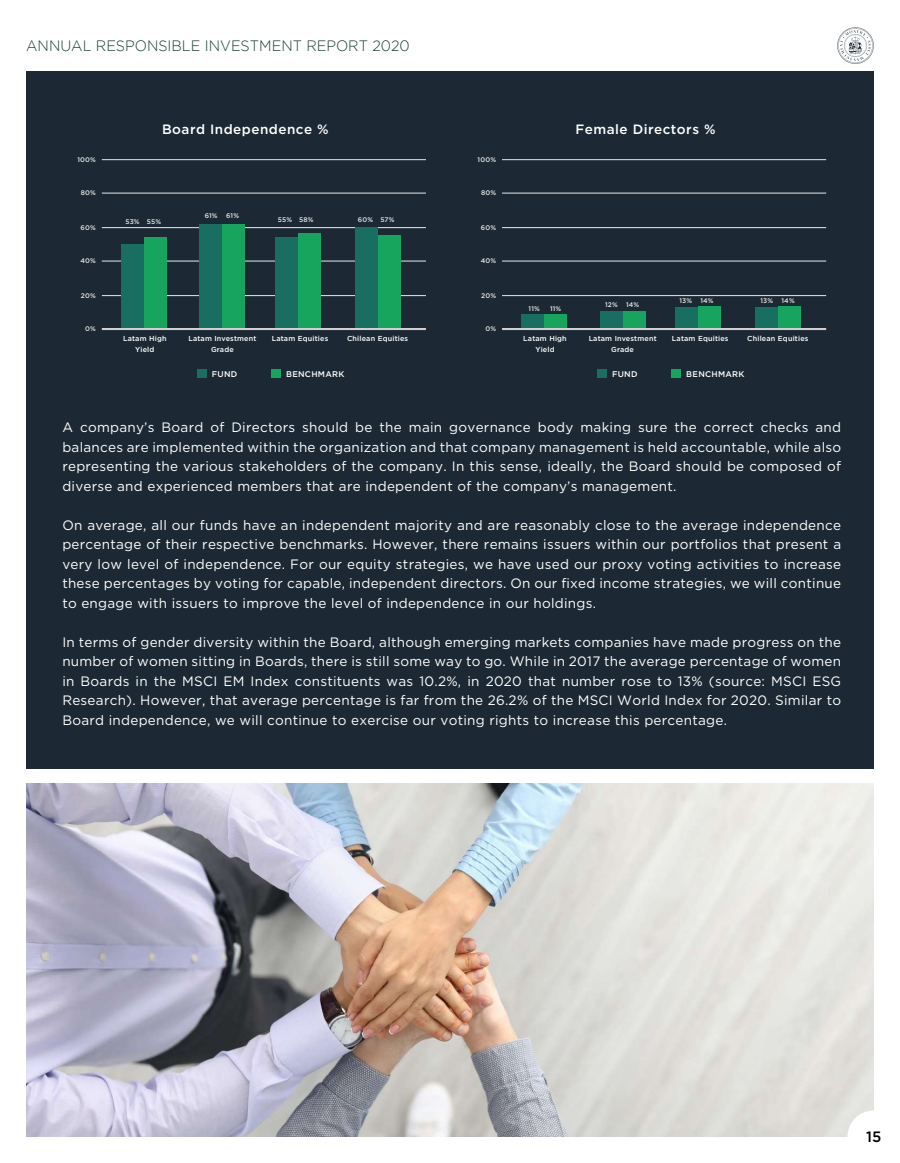
<style>
.page{position:relative;width:900px;height:1163px;background:#fff}
.page>*{position:absolute;margin:0;border:0;box-sizing:border-box;transform-origin:0 0}
.t1{font:300 15px "Gotham";color:#1a3c33;scale:.96 1}
.t2{font:500 15px "Gotham";color:#000}
.t3{font:13.58px/19.5px "Gotham";letter-spacing:.02em;color:#fff;text-align:justify}
.t4{font:500 13.5px "Gotham";letter-spacing:.035em;color:#fff}
.t5{font:500 8.25px "Gotham Pro";letter-spacing:.035em;color:#fff}
.t6{font:500 7.27px/10.4px "Gotham";letter-spacing:.025em;color:#fff;text-align:center}
.t7{font:500 6.68px "Gotham";letter-spacing:.025em;color:#e8e8e8}
</style>
<div class="page">
<img style="left:26px;top:783px;width:848px;height:353px">
<div style="left:26px;top:71px;width:848px;height:697px;background:#1c2934"></div>
<div style="left:848px;top:1110px;width:52px;height:52px;background:#fff;border-radius:50%"></div>
<hr style="left:102px;top:295px;width:324px;height:1px;background:#e8e8e8">
<hr style="left:102px;top:261px;width:324px;height:1px;background:#e8e8e8">
<hr style="left:102px;top:227px;width:324px;height:1px;background:#e8e8e8">
<hr style="left:102px;top:193px;width:324px;height:1px;background:#e8e8e8">
<hr style="left:102px;top:159px;width:324px;height:1px;background:#e8e8e8">
<hr style="left:102px;top:328px;width:324px;height:2px;background:#d1d1d1">
<div style="left:121px;top:244px;width:23px;height:84px;background:#176e61"></div>
<div style="left:144px;top:238px;width:23px;height:90px;background:#17a55d"></div>
<div style="left:275px;top:238px;width:23px;height:90px;background:#176e61"></div>
<div style="left:298px;top:233px;width:23px;height:95px;background:#17a55d"></div>
<div style="left:355px;top:228px;width:23px;height:100px;background:#176e61"></div>
<div style="left:378px;top:235px;width:23px;height:93px;background:#17a55d"></div>
<div style="left:200px;top:224px;width:22px;height:104px;background:#176e61"></div>
<div style="left:222px;top:224px;width:23px;height:104px;background:#17a55d"></div>
<div style="left:271px;top:369px;width:10px;height:9px;background:#17a55d"></div>
<div style="left:197px;top:369px;width:10px;height:9px;background:#176e61"></div>
<hr style="left:502px;top:295px;width:324px;height:1px;background:#e8e8e8">
<hr style="left:502px;top:261px;width:324px;height:1px;background:#e8e8e8">
<hr style="left:502px;top:227px;width:324px;height:1px;background:#e8e8e8">
<hr style="left:502px;top:193px;width:324px;height:1px;background:#e8e8e8">
<hr style="left:502px;top:159px;width:324px;height:1px;background:#e8e8e8">
<hr style="left:502px;top:328px;width:324px;height:2px;background:#d1d1d1">
<div style="left:521px;top:314px;width:23px;height:14px;background:#176e61"></div>
<div style="left:544px;top:314px;width:23px;height:14px;background:#17a55d"></div>
<div style="left:675px;top:307px;width:23px;height:21px;background:#176e61"></div>
<div style="left:698px;top:306px;width:23px;height:22px;background:#17a55d"></div>
<div style="left:755px;top:307px;width:23px;height:21px;background:#176e61"></div>
<div style="left:778px;top:306px;width:23px;height:22px;background:#17a55d"></div>
<div style="left:600px;top:311px;width:23px;height:17px;background:#176e61"></div>
<div style="left:623px;top:311px;width:23px;height:17px;background:#17a55d"></div>
<div style="left:671px;top:369px;width:10px;height:9px;background:#17a55d"></div>
<div style="left:597px;top:369px;width:10px;height:9px;background:#176e61"></div>
<svg style="left:837px;top:27px;width:37px;height:37px"></svg>
<p class="t1" style="left:26px;top:37px;width:401px">ANNUAL RESPONSIBLE INVESTMENT REPORT 2020</p>
<p class="t7" style="left:77px;top:156px;width:20px">100%</p>
<p class="t7" style="left:81px;top:189px;width:17px">80%</p>
<p class="t7" style="left:81px;top:224px;width:17px">60%</p>
<p class="t7" style="left:80px;top:257px;width:17px">40%</p>
<p class="t7" style="left:81px;top:292px;width:16px">20%</p>
<p class="t7" style="left:85px;top:325px;width:12px">0%</p>
<p class="t4" style="left:162px;top:120px;width:168px">Board Independence %</p>
<p class="t7" style="left:125px;top:218px;width:37px">53% 55%</p>
<p class="t7" style="left:205px;top:211px;width:14px">61%</p>
<p class="t7" style="left:226px;top:211px;width:14px">61%</p>
<p class="t7" style="left:278px;top:216px;width:37px">55% 58%</p>
<p class="t7" style="left:358px;top:216px;width:38px">60% 57%</p>
<p class="t6" style="left:123px;top:333px;width:45px">Latam High<br>Yield</p>
<p class="t6" style="left:188px;top:333px;width:69px">Latam Investment<br>Grade</p>
<p class="t6" style="left:272px;top:333px;width:58px">Latam Equities</p>
<p class="t6" style="left:347px;top:333px;width:63px">Chilean Equities</p>
<p class="t5" style="left:212px;top:369px;width:27px">FUND</p>
<p class="t5" style="left:286px;top:369px;width:60px">BENCHMARK</p>
<p class="t7" style="left:478px;top:156px;width:20px">100%</p>
<p class="t7" style="left:481px;top:189px;width:17px">80%</p>
<p class="t7" style="left:481px;top:224px;width:17px">60%</p>
<p class="t7" style="left:481px;top:257px;width:17px">40%</p>
<p class="t7" style="left:481px;top:292px;width:16px">20%</p>
<p class="t7" style="left:485px;top:325px;width:12px">0%</p>
<p class="t4" style="left:576px;top:120px;width:141px">Female Directors %</p>
<p class="t7" style="left:529px;top:305px;width:13px">11%</p>
<p class="t7" style="left:550px;top:305px;width:13px">11%</p>
<p class="t7" style="left:605px;top:300px;width:36px">12% 14%</p>
<p class="t7" style="left:679px;top:297px;width:36px">13% 14%</p>
<p class="t7" style="left:760px;top:297px;width:36px">13% 14%</p>
<p class="t6" style="left:523px;top:333px;width:45px">Latam High<br>Yield</p>
<p class="t6" style="left:589px;top:333px;width:69px">Latam Investment<br>Grade</p>
<p class="t6" style="left:672px;top:333px;width:58px">Latam Equities</p>
<p class="t6" style="left:747px;top:333px;width:63px">Chilean Equities</p>
<p class="t5" style="left:612px;top:369px;width:27px">FUND</p>
<p class="t5" style="left:686px;top:369px;width:60px">BENCHMARK</p>
<p class="t3" style="left:62px;top:417px;width:780px">A company’s Board of Directors should be the main governance body making sure the correct checks and balances are implemented within the organization and that company management is held accountable, while also representing the various stakeholders of the company. In this sense, ideally, the Board should be composed of diverse and experienced members that are independent of the company’s management.</p>
<p class="t3" style="left:62px;top:515px;width:780px">On average, all our funds have an independent majority and are reasonably close to the average independence percentage of their respective benchmarks. However, there remains issuers within our portfolios that present a very low level of independence. For our equity strategies, we have used our proxy voting activities to increase these percentages by voting for capable, independent directors. On our fixed income strategies, we will continue to engage with issuers to improve the level of independence in our holdings.</p>
<p class="t3" style="left:62px;top:632px;width:780px">In terms of gender diversity within the Board, although emerging markets companies have made progress on the number of women sitting in Boards, there is still some way to go. While in 2017 the average percentage of women in Boards in the MSCI EM Index constituents was 10.2%, in 2020 that number rose to 13% (source: MSCI ESG Research). However, that average percentage is far from the 26.2% of the MSCI World Index for 2020. Similar to Board independence, we will continue to exercise our voting rights to increase this percentage.</p>
<p class="t2" style="left:866px;top:1128px;width:17px">15</p>
</div>
